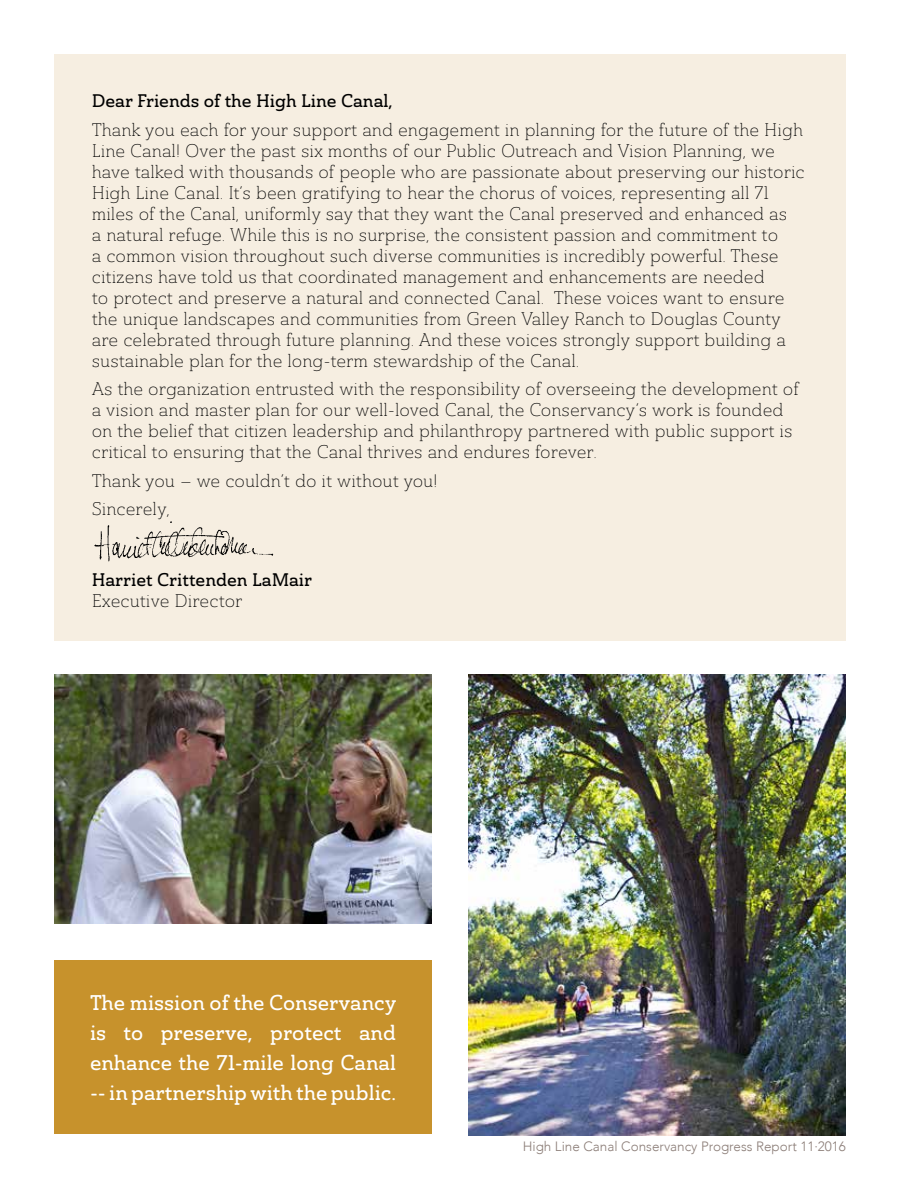
<style>
.page{position:relative;width:918px;height:1188px;background:#fff}
.page>*{position:absolute;margin:0;border:0;box-sizing:border-box;transform-origin:0 0}
.t1{font:21px/30px "Ainslie Slab Nor Med";color:#fff;text-align:justify}
.t2{font:18px/21px "Ainslie Slab Nor Lig";color:#000}
.t3{font:18px "Ainslie Slab Nor Med";color:#000}
.t4{font:300 13.5px "Avenir";color:#8b7d77}
</style>
<div class="page">
<div style="left:54px;top:55px;width:792px;height:586px;background:#f6eee1"></div>
<div style="left:54px;top:960px;width:378px;height:174px;background:#c7922c"></div>
<img style="left:54px;top:675px;width:378px;height:248px">
<img style="left:94px;top:521px;width:180px;height:41px">
<img style="left:468px;top:675px;width:378px;height:460px">
<p class="t3" style="left:92px;top:89px;width:303px">Dear Friends of the High Line Canal,</p>
<p class="t2" style="left:92px;top:119px;width:715px">Thank you each for your support and engagement in planning for the future of the High Line Canal! Over the past six months of our Public Outreach and Vision Planning, we have talked with thousands of people who are passionate about preserving our historic High Line Canal. It’s been gratifying to hear the chorus of voices, representing all 71 miles of the Canal, uniformly say that they want the Canal preserved and enhanced as<br>a natural refuge. While this is no surprise, the consistent passion and commitment to<br>a common vision throughout such diverse communities is incredibly powerful. These citizens have told us that coordinated management and enhancements are needed<br>to protect and preserve a natural and connected Canal. These voices want to ensure the unique landscapes and communities from Green Valley Ranch to Douglas County are celebrated through future planning. And these voices strongly support building a sustainable plan for the long-term stewardship of the Canal.</p>
<p class="t2" style="left:92px;top:378px;width:709px">As the organization entrusted with the responsibility of overseeing the development of a vision and master plan for our well-loved Canal, the Conservancy’s work is founded on the belief that citizen leadership and philanthropy partnered with public support is critical to ensuring that the Canal thrives and endures forever.</p>
<p class="t2" style="left:92px;top:466px;width:347px;line-height:28.5px">Thank you – we couldn’t do it without you!<br>Sincerely,</p>
<p class="t3" style="left:92px;top:568px;width:222px">Harriet Crittenden LaMair</p>
<p class="t2" style="left:92px;top:590px;width:152px">Executive Director</p>
<p class="t1" style="left:90px;top:987px;width:308px">The mission of the Conservancy is to preserve, protect and enhance the 71-mile long Canal -- in partnership with the public.</p>
<p class="t4" style="left:523px;top:1138px;width:325px">High Line Canal Conservancy Progress Report 11∙2016</p>
</div>
